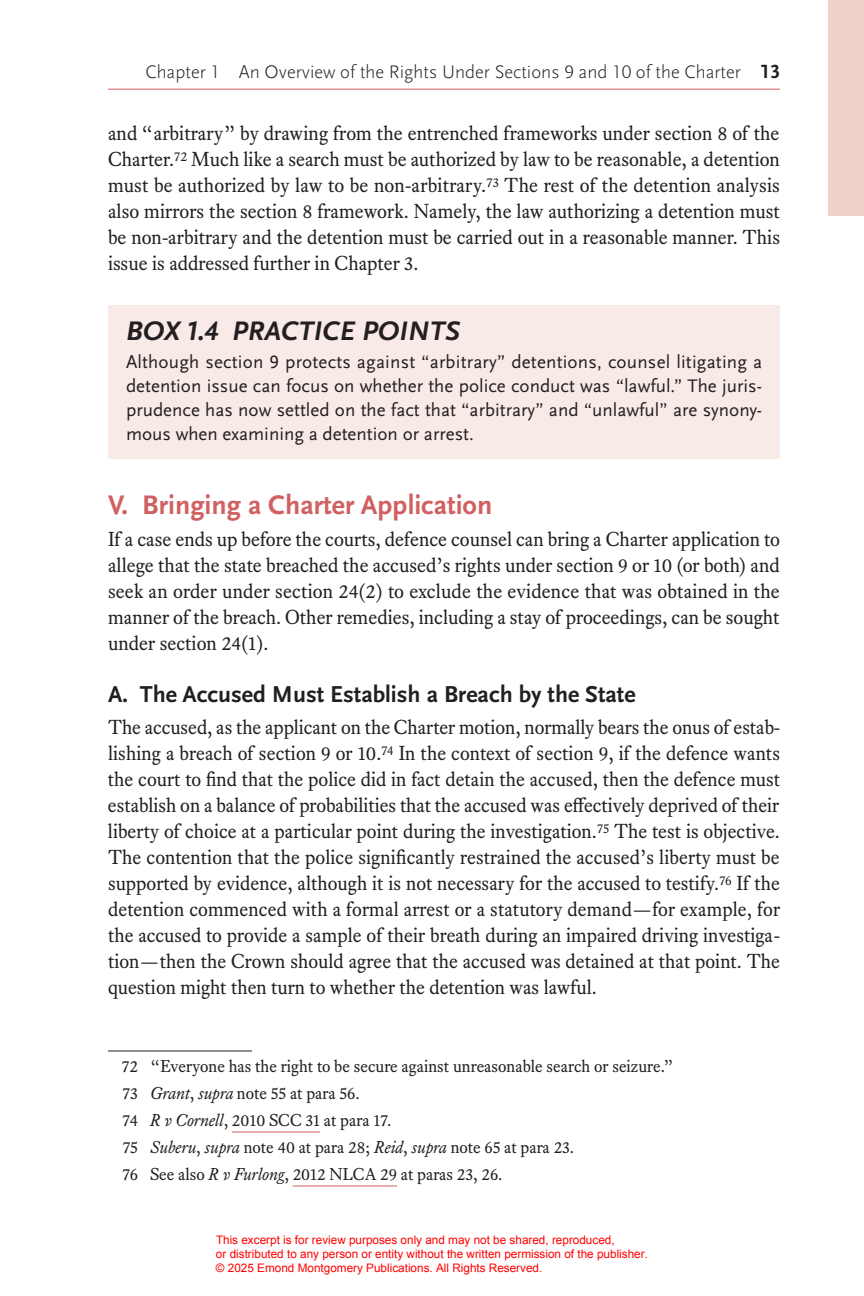
<style>
.page{position:relative;width:864px;height:1296px;background:#fff}
.page>*{position:absolute;margin:0;border:0;box-sizing:border-box;transform-origin:0 0}
.t1{font:700 28px "Scala Sans OT";color:#d16062}
.t2{font:italic 700 28px "Scala Sans OT";letter-spacing:.01em;color:#231f20}
.t3{font:700 24px "Scala Sans OT";color:#231f20}
.t4{font:20px/26px "Equity Text B";color:#231f20;text-align:justify}
.t5{font:19px/24px "Scala Sans OT";color:#231f20;text-align:justify}
.t6{font:300 19px "Scala Sans OT";color:#231f20}
.t7{font:17px/27px "Equity Text B";color:#231f20}
.t8{font:11.8px/14px "Arial";color:#f00}
.s1{font-weight:700;font-size:20px}
.s2{font-style:italic}
</style>
<div class="page">
<hr style="left:108px;top:89px;width:672px;height:1px;background:#d16062">
<div style="left:828px;top:0;width:36px;height:216px;background:#f0d1cb"></div>
<div style="left:108px;top:305px;width:672px;height:56px;background:#f8eae7"></div>
<div style="left:108px;top:340px;width:672px;height:119px;background:#f8eae7"></div>
<hr style="left:108px;top:1051px;width:144px;height:1px;background:#231f20">
<hr style="left:232px;top:1132px;width:88px;height:1px;background:#d16062">
<hr style="left:293px;top:1186px;width:104px;height:1px;background:#d16062">
<p class="t6" style="left:145px;top:61px;width:636px">Chapter 1 An Overview of the Rights Under Sections 9 and 10 of the Charter <span class="s1">13</span></p>
<p class="t4" style="left:108px;top:120px;width:674px">and “arbitrary” by drawing from the entrenched frameworks under section 8 of the Charter.<sup>72</sup> Much like a search must be authorized by law to be reasonable, a detention must be authorized by law to be non-arbitrary.<sup>73</sup> The rest of the detention analysis also mirrors the section 8 framework. Namely, the law authorizing a detention must be non-arbitrary and the detention must be carried out in a reasonable manner. This issue is addressed further in Chapter 3.</p>
<h1 class="t2" style="left:126px;top:315px;width:336px">BOX 1.4 PRACTICE POINTS</h1>
<p class="t5" style="left:126px;top:350px;width:638px">Although section 9 protects against “arbitrary” detentions, counsel litigating a detention issue can focus on whether the police conduct was “lawful.” The juris&shy;prudence has now settled on the fact that “arbitrary” and “unlawful” are synony&shy;mous when examining a detention or arrest.</p>
<h1 class="t1" style="left:108px;top:489px;width:386px">V. Bringing a Charter Application</h1>
<p class="t4" style="left:108px;top:526px;width:674px">If a case ends up before the courts, defence counsel can bring a Charter application to allege that the state breached the accused’s rights under section 9 or 10 (or both) and seek an order under section 24(2) to exclude the evidence that was obtained in the manner of the breach. Other remedies, including a stay of proceedings, can be sought under section 24(1).</p>
<p class="t3" style="left:108px;top:681px;width:529px">A. The Accused Must Establish a Breach by the State</p>
<p class="t4" style="left:108px;top:714px;width:674px">The accused, as the applicant on the Charter motion, normally bears the onus of estab&shy;lishing a breach of section 9 or 10.<sup>74</sup> In the context of section 9, if the defence wants the court to find that the police did in fact detain the accused, then the defence must establish on a balance of probabilities that the accused was effectively deprived of their liberty of choice at a particular point during the investigation.<sup>75</sup> The test is objective.<br>The contention that the police significantly restrained the accused’s liberty must be supported by evidence, although it is not necessary for the accused to testify.<sup>76</sup> If the detention commenced with a formal arrest or a statutory demand—for example, for the accused to provide a sample of their breath during an impaired driving investiga&shy;tion—then the Crown should agree that the accused was detained at that point. The question might then turn to whether the detention was lawful.</p>
<p class="t7" style="left:122px;top:1053px;width:554px">72 “Everyone has the right to be secure against unreasonable search or seizure.” 73 <span class="s2">Grant</span>, <span class="s2">supra</span> note 55 at para 56.<br>74 <span class="s2">R v Cornell</span>, 2010 SCC 31 at para 17.<br>75 <span class="s2">Suberu</span>, <span class="s2">supra</span> note 40 at para 28; <span class="s2">Reid</span>, <span class="s2">supra</span> note 65 at para 23.<br>76 See also <span class="s2">R v Furlong</span>, 2012 NLCA 29 at paras 23, 26.</p>
<p class="t8" style="left:216px;top:1233px;width:433px">This excerpt is for review purposes only and may not be shared, reproduced,<br>or distributed to any person or entity without the written permission of the publisher. © 2025 Emond Montgomery Publications. All Rights Reserved.</p>
</div>
